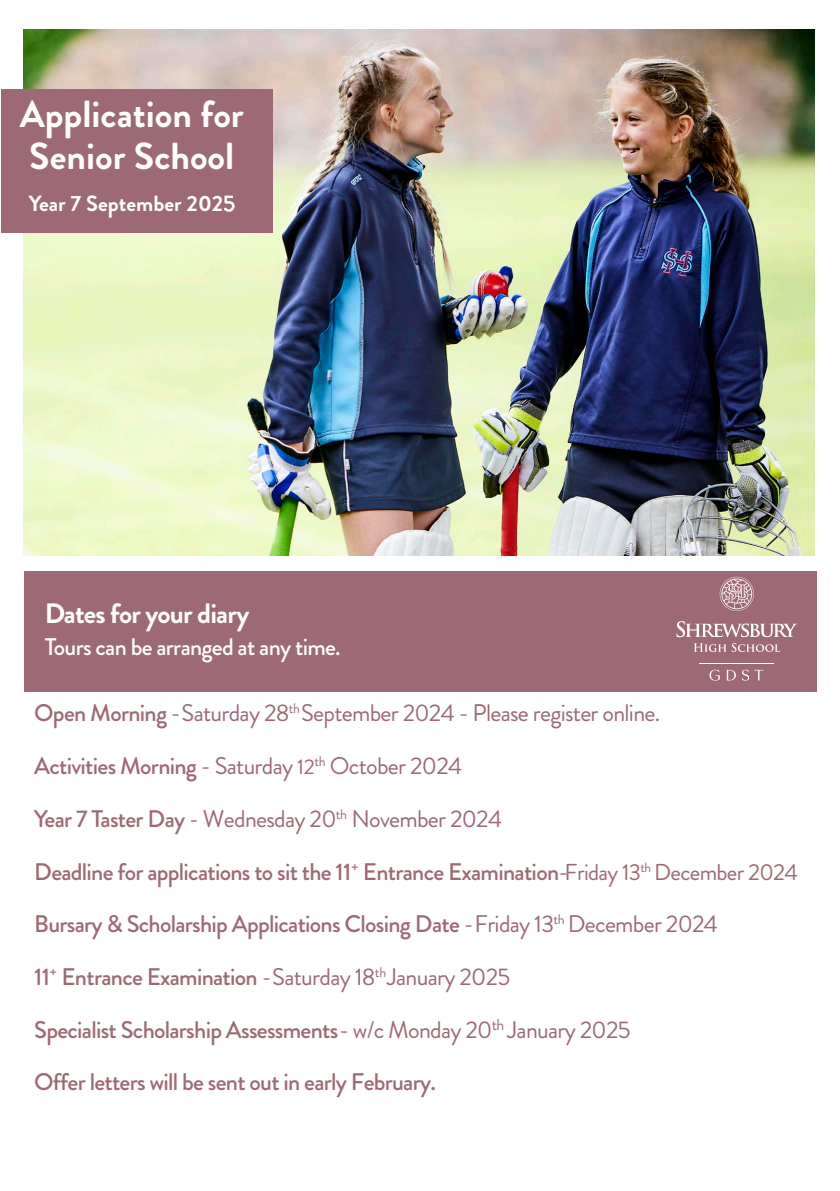
<style>
.page{position:relative;width:840px;height:1191px;background:#fff}
.page>*{position:absolute;margin:0;border:0;box-sizing:border-box;transform-origin:0 0}
.t1{font:700 37.6px/42px "Brandon Grotesque";color:#fff}
.t2{font:700 28px "Brandon Grotesque";letter-spacing:-.03em;color:#fff}
.t3{font:500 24px/52.8px "Brandon Grotesque";letter-spacing:-.03em;color:#9d6974}
.t4{font:500 24px "Brandon Grotesque";letter-spacing:-.03em;color:#fff}
.t5{font:700 22px "Brandon Grotesque";color:#fff}
.s1{font-weight:400}
.s2{font-weight:400;font-size:21.2px}
.s3{font-weight:400;font-size:23px}
</style>
<div class="page">
<img style="left:24px;top:29px;width:789px;height:526px">
<div style="left:24px;top:571px;width:792px;height:120px;background:#9d6974"></div>
<hr style="left:698px;top:663px;width:75px;height:1px;background:#fff">
<svg style="left:709px;top:669px;width:10px;height:11px"></svg>
<svg style="left:726px;top:670px;width:9px;height:10px"></svg>
<svg style="left:742px;top:669px;width:20px;height:11px"></svg>
<svg style="left:719px;top:577px;width:34px;height:34px"></svg>
<svg style="left:676px;top:621px;width:120px;height:16px"></svg>
<svg style="left:693px;top:643px;width:86px;height:9px"></svg>
<div style="left:1px;top:89px;width:271px;height:143px;background:#9d6974"></div>
<p class="t1" style="left:20px;top:94px;width:225px">Application for<br>Senior School</p>
<p class="t5" style="left:29px;top:188px;width:208px">Year 7 September 202<span class="s1">5</span></p>
<p class="t2" style="left:45px;top:593px;width:206px">Dates for your diary</p>
<p class="t4" style="left:45px;top:629px;width:297px">Tours can be arranged at any time.</p>
<p class="t3" style="left:34px;top:686px;width:764px">Open Morning <span class="s1">- Saturday 28</span><sup>th</sup> <span class="s1">September 2024 - Please register online.<br></span>Activities Morning <span class="s1">- Saturday</span> <span class="s2">12</span><sup>th</sup> <span class="s1">October 2024<br></span>Year 7 Taster Day <span class="s1">- Wednesday 20</span><sup>th</sup> <span class="s1">November 2024<br></span>Deadline for applications to sit the 11<sup>+</sup> Entrance Examination<span class="s1">-</span><span class="s3">Friday 13</span><sup>th</sup> <span class="s3">December 2024<br></span>Bursary &amp; Scholarship Applications Closing Date <span class="s1">- Friday 13</span><sup>th</sup> <span class="s1">December 2024<br></span>11<sup>+</sup> Entrance Examination <span class="s1">-Saturday 18</span><sup>th</sup> <span class="s1">January 2025<br></span>Specialist Scholarship Assessments<span class="s1">- w/c Monday 20</span><sup>th</sup> <span class="s1">January 2025<br></span>Offer letters will be sent out in early February.</p>
</div>
